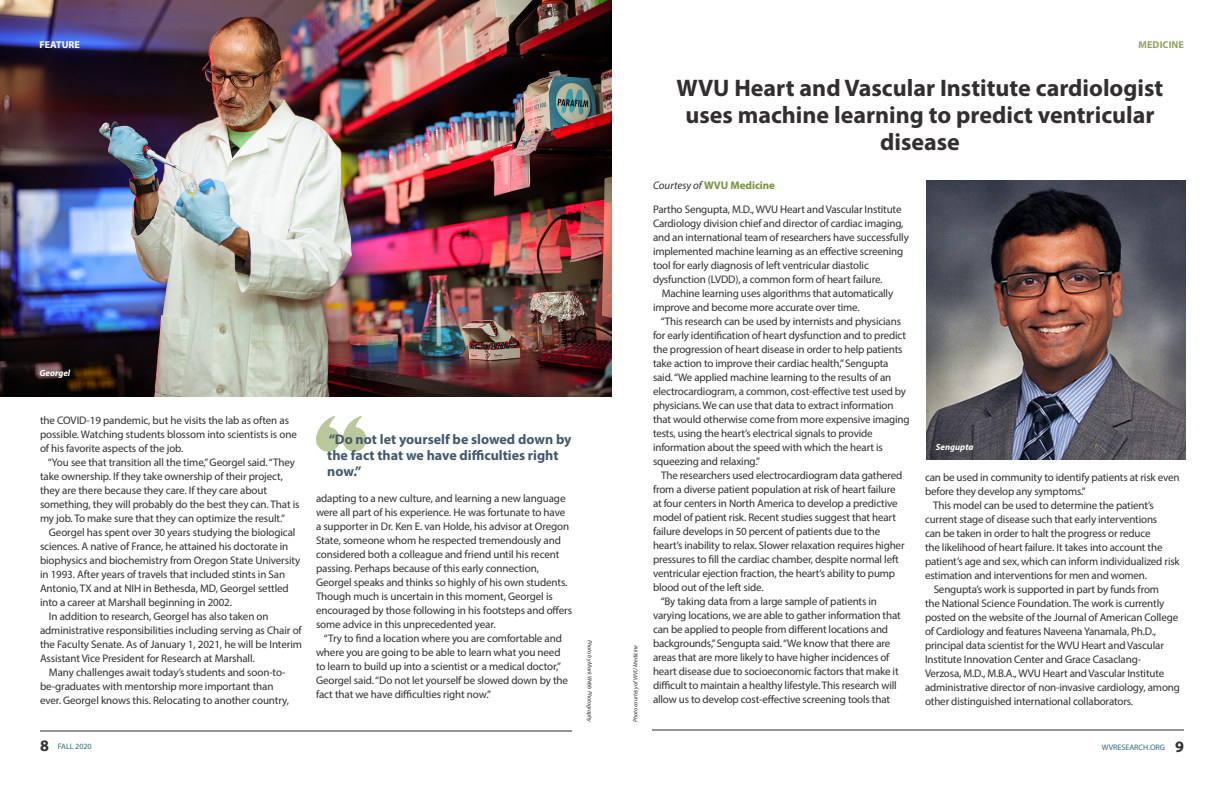
<style>
.page{position:relative;width:1224px;height:792px;background:#fff}
.page>*{position:absolute;margin:0;border:0;box-sizing:border-box;transform-origin:0 0}
.t1{font:700 24px/27px "Myriad Pro";color:#312f30;text-align:center}
.t2{font:700 16px "Myriad Pro";color:#312f30}
.t3{font:700 14px/16px "Myriad Pro";color:#41596c}
.t4{font:11px/14px "Myriad Pro";letter-spacing:-.015em;color:#312f30}
.t5{font:700 11px "Myriad Pro";letter-spacing:-.005em;color:#76933b}
.t6{font:700 10px "Myriad Pro";letter-spacing:.01em;color:#92a261}
.t7{font:700 10px "Myriad Pro";letter-spacing:.01em;color:#fff}
.t8{font:italic 700 9px "Myriad Pro";color:#fff}
.t9{font:8px "Myriad Pro";color:#356a75}
.t10{font:italic 6px "Myriad Pro";color:#312f30}
.s1{font-weight:400;font-style:italic;color:#312f30}
</style>
<div class="page">
<hr style="left:40px;top:731px;width:532px;height:1px;background:#312f30">
<svg style="left:316px;top:416px;width:50px;height:36px"></svg>
<hr style="left:652px;top:730px;width:532px;height:1px;background:#312f30">
<img style="left:0;top:0;width:612px;height:396px">
<img style="left:926px;top:180px;width:260px;height:280px">
<div style="left:34px;top:364px;width:43px;height:20px;background:#3e3e3f;opacity:.75"></div>
<div style="left:930px;top:438px;width:49px;height:20px;background:#3e3e3f;opacity:.75"></div>
<p class="t7" style="left:39px;top:38px;width:42px">FEATURE</p>
<p class="t8" style="left:39px;top:367px;width:32px">Georgel</p>
<p class="t4" style="left:40px;top:413px;width:258px">the COVID-19 pandemic, but he visits the lab as often as possible. Watching students blossom into scientists is one of his favorite aspects of the job.</p>
<p class="t4" style="left:40px;top:455px;width:261px;text-indent:8px">“You see that transition all the time,” Georgel said. “They take ownership. If they take ownership of their project, they are there because they care. If they care about something, they will probably do the best they can. That is my job. To make sure that they can optimize the result.”</p>
<p class="t4" style="left:40px;top:525px;width:262px;text-indent:9px">Georgel has spent over 30 years studying the biological sciences. A native of France, he attained his doctorate in biophysics and biochemistry from Oregon State University in 1993. After years of travels that included stints in San Antonio, TX and at NIH in Bethesda, MD, Georgel settled into a career at Marshall beginning in 2002.</p>
<p class="t4" style="left:40px;top:609px;width:264px;text-indent:9px">In addition to research, Georgel has also taken on administrative responsibilities including serving as Chair of the Faculty Senate. As of January 1, 2021, he will be Interim Assistant Vice President for Research at Marshall.</p>
<p class="t4" style="left:40px;top:665px;width:251px;text-indent:9px">Many challenges await today’s students and soon-to&shy;be-graduates with mentorship more important than ever. Georgel knows this. Relocating to another country,</p>
<p class="t2" style="left:40px;top:735px;width:10px">8</p>
<p class="t9" style="left:58px;top:742px;width:35px">FALL 2020</p>
<p class="t3" style="left:327px;top:430px;width:246px">“Do not let yourself be slowed down by the fact that we have difficulties right now.”</p>
<p class="t4" style="left:316px;top:491px;width:258px">adapting to a new culture, and learning a new language were all part of his experience. He was fortunate to have a supporter in Dr. Ken E. van Holde, his advisor at Oregon State, someone whom he respected tremendously and considered both a colleague and friend until his recent passing. Perhaps because of this early connection, Georgel speaks and thinks so highly of his own students.<br>Though much is uncertain in this moment, Georgel is encouraged by those following in his footsteps and offers some advice in this unprecedented year.</p>
<p class="t4" style="left:316px;top:631px;width:254px;text-indent:8px">“Try to find a location where you are comfortable and where you are going to be able to learn what you need to learn to build up into a scientist or a medical doctor,” Georgel said. “Do not let yourself be slowed down by the fact that we have difficulties right now.”</p>
<p class="t10" style="left:593px;top:640px;width:84px;rotate:90deg">Photo by Mark Webb Photography</p>
<p class="t10" style="left:632px;top:722px;width:79px;rotate:-90deg">Photo courtesy of WVU Medicine</p>
<p class="t6" style="left:1139px;top:38px;width:47px">MEDICINE</p>
<p class="t1" style="left:677px;top:73px;width:488px">WVU Heart and Vascular Institute cardiologist uses machine learning to predict ventricular disease</p>
<p class="t5" style="left:653px;top:178px;width:124px"><span class="s1">Courtesy of</span> WVU Medicine</p>
<p class="t4" style="left:653px;top:202px;width:257px">Partho Sengupta, M.D., WVU Heart and Vascular Institute Cardiology division chief and director of cardiac imaging, and an international team of researchers have successfully implemented machine learning as an effective screening tool for early diagnosis of left ventricular diastolic dysfunction (LVDD), a common form of heart failure.</p>
<p class="t4" style="left:653px;top:286px;width:242px;text-indent:9px">Machine learning uses algorithms that automatically improve and become more accurate over time.</p>
<p class="t4" style="left:653px;top:314px;width:258px;text-indent:8px">“This research can be used by internists and physicians for early identification of heart dysfunction and to predict the progression of heart disease in order to help patients take action to improve their cardiac health,” Sengupta said. “We applied machine learning to the results of an electrocardiogram, a common, cost-effective test used by physicians. We can use that data to extract information that would otherwise come from more expensive imaging tests, using the heart’s electrical signals to provide information about the speed with which the heart is squeezing and relaxing.”</p>
<p class="t4" style="left:653px;top:468px;width:253px;text-indent:8px">The researchers used electrocardiogram data gathered from a diverse patient population at risk of heart failure at four centers in North America to develop a predictive model of patient risk. Recent studies suggest that heart failure develops in 50 percent of patients due to the heart’s inability to relax. Slower relaxation requires higher pressures to fill the cardiac chamber, despite normal left ventricular ejection fraction, the heart’s ability to pump blood out of the left side.</p>
<p class="t4" style="left:653px;top:594px;width:249px;text-indent:8px">“By taking data from a large sample of patients in varying locations, we are able to gather information that can be applied to people from different locations and backgrounds,” Sengupta said. “We know that there are areas that are more likely to have higher incidences of heart disease due to socioeconomic factors that make it difficult to maintain a healthy lifestyle. This research will allow us to develop cost-effective screening tools that</p>
<p class="t8" style="left:936px;top:441px;width:39px">Sengupta</p>
<p class="t4" style="left:925px;top:470px;width:256px">can be used in community to identify patients at risk even before they develop any symptoms.”</p>
<p class="t4" style="left:925px;top:498px;width:256px;text-indent:8px">This model can be used to determine the patient’s current stage of disease such that early interventions<br>can be taken in order to halt the progress or reduce<br>the likelihood of heart failure. It takes into account the patient’s age and sex, which can inform individualized risk estimation and interventions for men and women.</p>
<p class="t4" style="left:925px;top:582px;width:256px;text-indent:9px">Sengupta’s work is supported in part by funds from<br>the National Science Foundation. The work is currently posted on the website of the Journal of American College of Cardiology and features Naveena Yanamala, Ph.D., principal data scientist for the WVU Heart and Vascular Institute Innovation Center and Grace Casaclang-Verzosa, M.D., M.B.A., WVU Heart and Vascular Institute administrative director of non-invasive cardiology, among other distinguished international collaborators.</p>
<p class="t9" style="left:1102px;top:742px;width:65px">WVRESEARCH.ORG</p>
<p class="t2" style="left:1175px;top:736px;width:10px">9</p>
</div>
